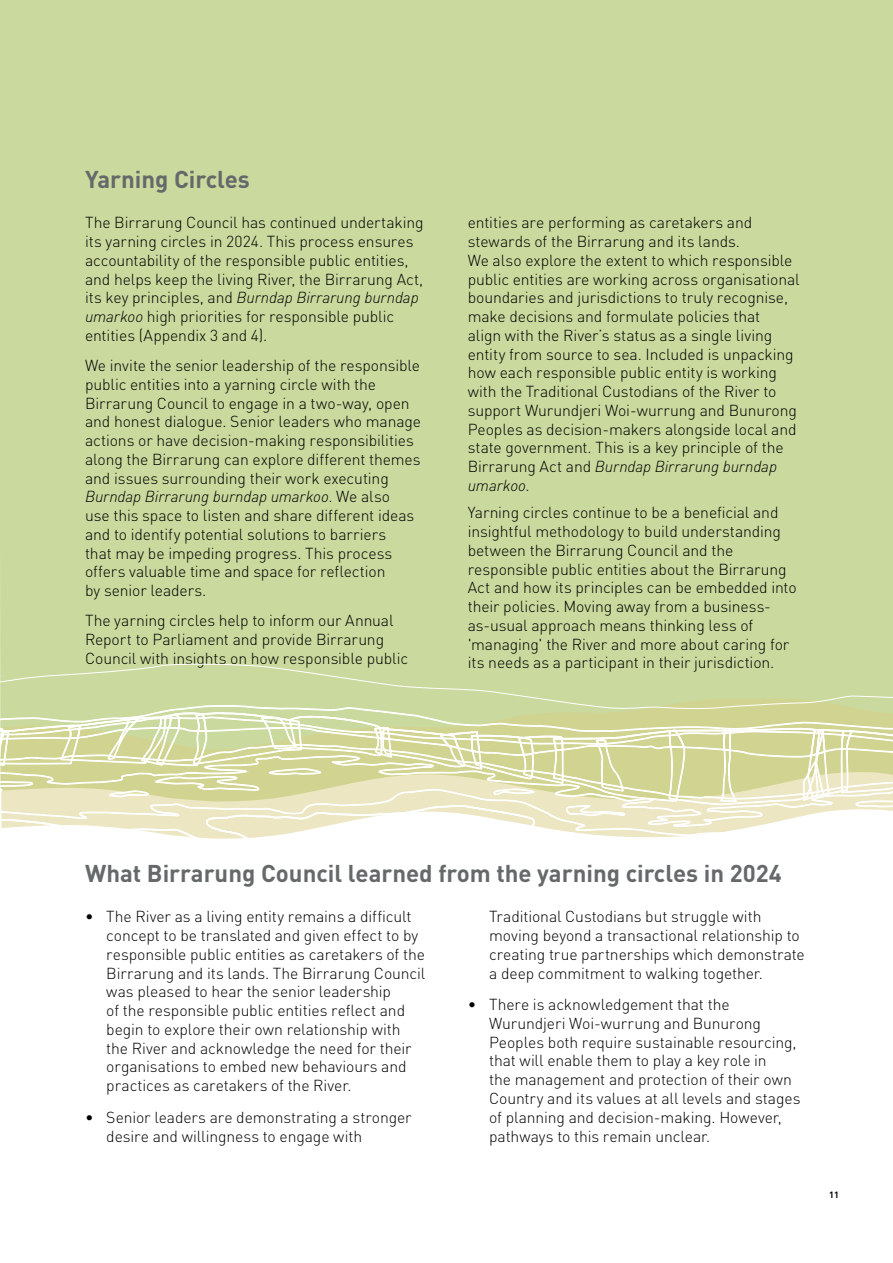
<style>
.page{position:relative;width:893px;height:1263px;background:#fff}
.page>*{position:absolute;margin:0;border:0;box-sizing:border-box;transform-origin:0 0}
.H2_-_span_columns{font:700 24px "DINOT";color:#66696a}
.Body_Text_Plain{font:300 15.75px/18.8px "DINOT";letter-spacing:-.005em;color:#000}
.Body_-_DOT_points{font:300 15.75px/18.8px "DINOT";letter-spacing:-.005em;color:#000}
.t1{font:700 9px "DINOT";color:#000}
.s1{font-style:italic}
</style>
<div class="page">
<div style="left:0;top:0;width:893px;height:659px;background:#cad99d"></div>
<svg style="left:0;top:659px;width:893px;height:180px"></svg>
<p class="H2_-_span_columns" style="left:85px;top:164px;width:166px">Yarning Circles</p>
<p class="Body_Text_Plain" style="left:85px;top:213px;width:340px">The Birrarung Council has continued undertaking its yarning circles in 2024. This process ensures accountability of the responsible public entities, and helps keep the living River, the Birrarung Act, its key principles, and <span class="s1">Burndap Birrarung burndap umarkoo</span> high priorities for responsible public entities (Appendix 3 and 4).</p>
<p class="Body_Text_Plain" style="left:85px;top:356px;width:338px">We invite the senior leadership of the responsible public entities into a yarning circle with the Birrarung Council to engage in a two-way, open and honest dialogue. Senior leaders who manage actions or have decision-making responsibilities along the Birrarung can explore different themes and issues surrounding their work executing <span class="s1">Burndap Birrarung burndap umarkoo</span>. We also<br>use this space to listen and share different ideas and to identify potential solutions to barriers<br>that may be impeding progress. This process offers valuable time and space for reflection<br>by senior leaders.</p>
<p class="Body_Text_Plain" style="left:85px;top:611px;width:325px">The yarning circles help to inform our Annual<br>Report to Parliament and provide Birrarung<br>Council with insights on how responsible public</p>
<p class="Body_Text_Plain" style="left:468px;top:213px;width:333px">entities are performing as caretakers and stewards of the Birrarung and its lands.<br>We also explore the extent to which responsible public entities are working across organisational boundaries and jurisdictions to truly recognise, make decisions and formulate policies that<br>align with the River’s status as a single living entity from source to sea. Included is unpacking how each responsible public entity is working with the Traditional Custodians of the River to support Wurundjeri Woi-wurrung and Bunurong Peoples as decision-makers alongside local and state government. This is a key principle of the Birrarung Act and <span class="s1">Burndap Birrarung burndap umarkoo</span>.</p>
<p class="Body_Text_Plain" style="left:468px;top:503px;width:330px">Yarning circles continue to be a beneficial and insightful methodology to build understanding between the Birrarung Council and the responsible public entities about the Birrarung Act and how its principles can be embedded into their policies. Moving away from a business&shy;as-usual approach means thinking less of 'managing' the River and more about caring for its needs as a participant in their jurisdiction.</p>
<p class="H2_-_span_columns" style="left:85px;top:858px;width:698px">What Birrarung Council learned from the yarning circles in 2024</p>
<p class="Body_-_DOT_points" style="left:106px;top:907px;width:321px;text-indent:-21px">• The River as a living entity remains a difficult concept to be translated and given effect to by responsible public entities as caretakers of the Birrarung and its lands. The Birrarung Council was pleased to hear the senior leadership<br>of the responsible public entities reflect and begin to explore their own relationship with the River and acknowledge the need for their organisations to embed new behaviours and practices as caretakers of the River.</p>
<p class="Body_-_DOT_points" style="left:106px;top:1107px;width:307px;text-indent:-21px">• Senior leaders are demonstrating a stronger desire and willingness to engage with</p>
<p class="Body_-_DOT_points" style="left:489px;top:907px;width:317px">Traditional Custodians but struggle with moving beyond a transactional relationship to creating true partnerships which demonstrate a deep commitment to walking together.</p>
<p class="Body_-_DOT_points" style="left:489px;top:995px;width:313px;text-indent:-21px">• There is acknowledgement that the Wurundjeri Woi-wurrung and Bunurong Peoples both require sustainable resourcing, that will enable them to play a key role in<br>the management and protection of their own Country and its values at all levels and stages of planning and decision-making. However, pathways to this remain unclear.</p>
<p class="t1" style="left:829px;top:1188px;width:11px">11</p>
</div>
